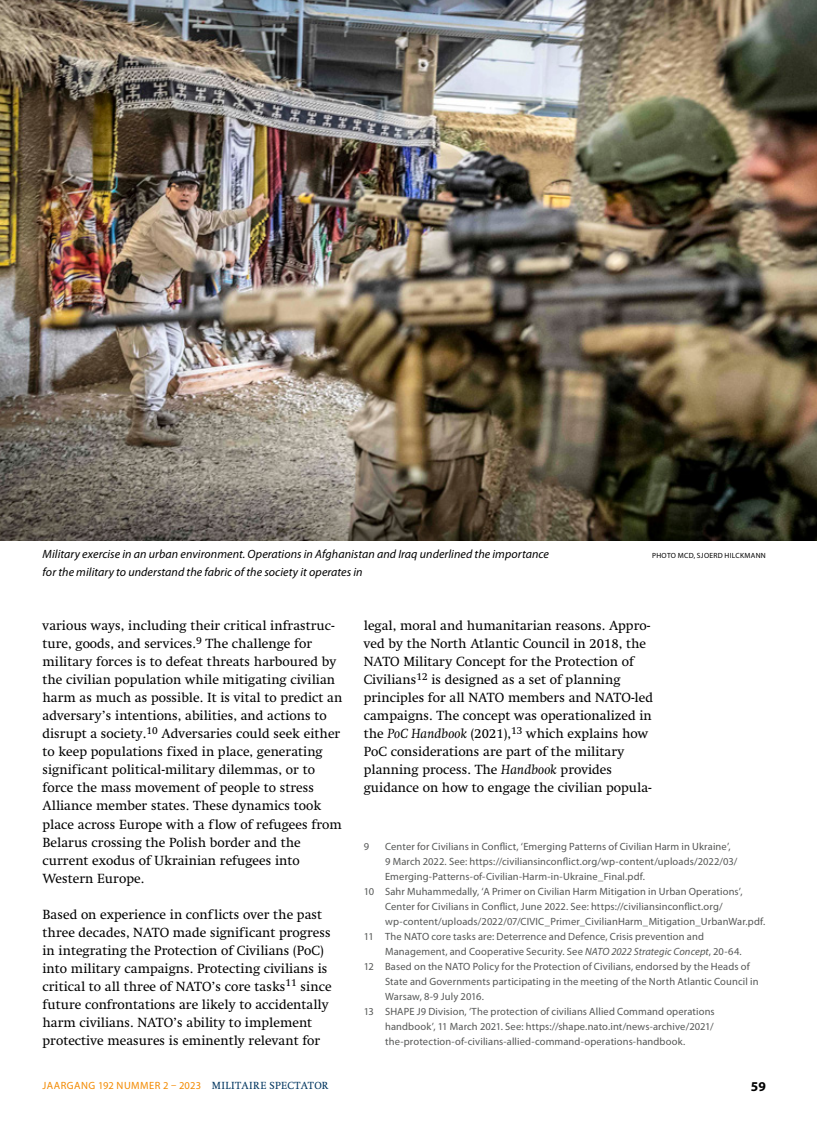
<style>
.page{position:relative;width:817px;height:1136px;background:#fff}
.page>*{position:absolute;margin:0;border:0;box-sizing:border-box;transform-origin:0 0}
.t1{font:13.5px/18px "Swift LT Std";color:#000}
.t2{font:700 13.5px "Myriad Pro";color:#000}
.t3{font:italic 12px "Myriad Pro";letter-spacing:.005em;color:#000}
.t4{font:10.5px "Myriad Pro";letter-spacing:.01em;color:#555756}
.t5{font:10.5px "Myriad Pro";letter-spacing:.045em;color:#f38a00}
.t6{font:7.5px "Myriad Pro";letter-spacing:.04em;color:#000}
.s1{font-style:italic}
.s2{font-family:"Swift LT Std";color:#00355f}
</style>
<div class="page">
<img style="left:0;top:0;width:816px;height:540px">
<p class="t3" style="left:43px;top:547px;width:508px">Military exercise in an urban environment. Operations in Afghanistan and Iraq underlined the importance</p>
<p class="t6" style="left:652px;top:551px;width:115px">PHOTO MCD, SJOERD HILCKMANN</p>
<p class="t3" style="left:43px;top:565px;width:321px">for the military to understand the fabric of the society it operates in</p>
<p class="t1" style="left:43px;top:617px;width:301px">various ways, including their critical infrastruc&shy;ture, goods, and services.<sup>9</sup> The challenge for military forces is to defeat threats harboured by the civilian population while mitigating civilian harm as much as possible. It is vital to predict an adversary’s intentions, abilities, and actions to disrupt a society.<sup>10</sup> Adversaries could seek either to keep populations fixed in place, generating significant political-military dilemmas, or to force the mass movement of people to stress Alliance member states. These dynamics took place across Europe with a flow of refugees from Belarus crossing the Polish border and the current exodus of Ukrainian refugees into Western Europe.</p>
<p class="t1" style="left:43px;top:905px;width:290px">Based on experience in conflicts over the past three decades, NATO made significant progress in integrating the Protection of Civilians (PoC) into military campaigns. Protecting civilians is critical to all three of NATO’s core tasks<sup>11</sup> since future confrontations are likely to accidentally harm civilians. NATO’s ability to implement protective measures is eminently relevant for</p>
<p class="t1" style="left:364px;top:617px;width:291px">legal, moral and humanitarian reasons. Appro&shy;ved by the North Atlantic Council in 2018, the NATO Military Concept for the Protection of Civilians<sup>12</sup> is designed as a set of planning principles for all NATO members and NATO-led campaigns. The concept was operationalized in the <span class="s1">PoC Handbook</span> (2021),<sup>13</sup> which explains how PoC considerations are part of the military planning process. The <span class="s1">Handbook</span> provides guidance on how to engage the civilian popula-</p>
<p class="t4" style="left:364px;top:839px;width:7px">9</p>
<p class="t4" style="left:385px;top:839px;width:347px">Center for Civilians in Conflict, ‘Emerging Patterns of Civilian Harm in Ukraine’,</p>
<p class="t4" style="left:385px;top:854px;width:354px">9 March 2022. See: https://civiliansinconflict.org/wp-content/uploads/2022/03/</p>
<p class="t4" style="left:385px;top:869px;width:261px">Emerging-Patterns-of-Civilian-Harm-in-Ukraine_Final.pdf.</p>
<p class="t4" style="left:364px;top:884px;width:380px">10 Sahr Muhammedally, ‘A Primer on Civilian Harm Mitigation in Urban Operations’,</p>
<p class="t4" style="left:385px;top:899px;width:339px">Center for Civilians in Conflict, June 2022. See: https://civiliansinconflict.org/</p>
<p class="t4" style="left:385px;top:914px;width:381px">wp-content/uploads/2022/07/CIVIC_Primer_CivilianHarm_Mitigation_UrbanWar.pdf.</p>
<p class="t4" style="left:364px;top:929px;width:341px">11 The NATO core tasks are: Deterrence and Defence, Crisis prevention and</p>
<p class="t4" style="left:385px;top:944px;width:358px">Management, and Cooperative Security. See <span class="s1">NATO 2022 Strategic Concept</span>, 20-64.</p>
<p class="t4" style="left:364px;top:959px;width:387px">12 Based on the NATO Policy for the Protection of Civilians, endorsed by the Heads of</p>
<p class="t4" style="left:385px;top:974px;width:375px">State and Governments participating in the meeting of the North Atlantic Council in</p>
<p class="t4" style="left:385px;top:989px;width:100px">Warsaw, 8-9 July 2016.</p>
<p class="t4" style="left:364px;top:1004px;width:352px">13 SHAPE J9 Division, ‘The protection of civilians Allied Command operations</p>
<p class="t4" style="left:385px;top:1019px;width:330px">handbook’, 11 March 2021. See: https://shape.nato.int/news-archive/2021/</p>
<p class="t4" style="left:385px;top:1034px;width:301px">the-protection-of-civilians-allied-command-operations-handbook.</p>
<p class="t5" style="left:43px;top:1078px;width:287px">JAARGANG 192 NUMMER 2 – 2023 <span class="s2">MILITAIRE SPECTATOR</span></p>
<p class="t2" style="left:750px;top:1077px;width:16px">59</p>
</div>
